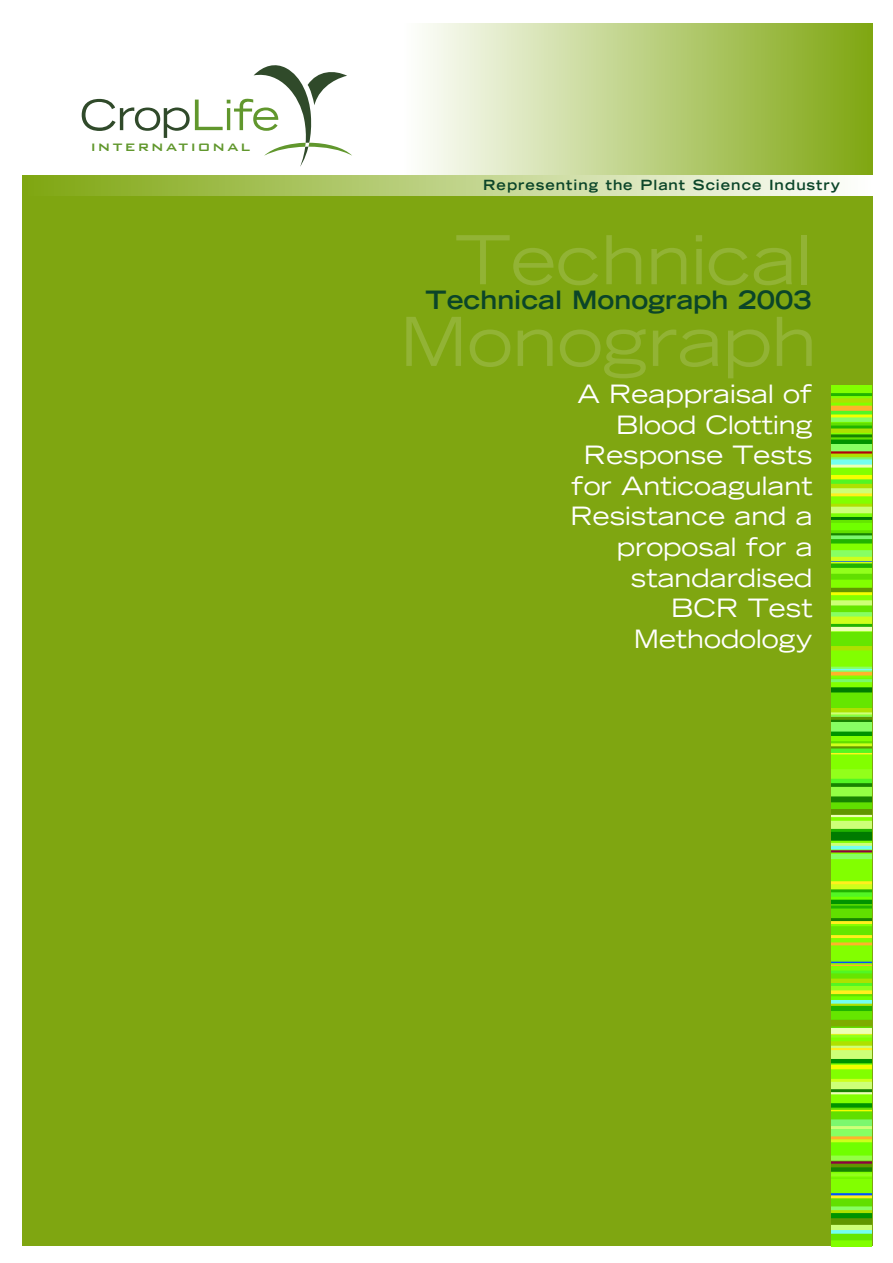
<style>
.page{position:relative;width:893px;height:1263px;background:#fff}
.page>*{position:absolute;margin:0;border:0;box-sizing:border-box;transform-origin:0 0}
.t1{font:expanded 67.5px "Trade Gothic LH";color:#92b335}
.t2{font:expanded 25.35px/30.6px "Trade Gothic LH";color:#fff;text-align:right}
.t3{font:700 expanded 25.35px "Trade Gothic LH";color:#0b4529}
.t4{font:500 17.7px "Bank Gothic BT";letter-spacing:.115em;color:#61972d}
.t5{font:700 expanded 14.1px "Trade Gothic LH";letter-spacing:.075em;color:#0b4529}
</style>
<div class="page">
<svg style="left:82px;top:65px;width:270px;height:102px"></svg>
<div style="left:22px;top:196px;width:850px;height:1050px;background:#7fa611"></div>
<img style="left:401px;top:24px;width:471px;height:152px">
<img style="left:22px;top:176px;width:816px;height:20px">
<img style="left:831px;top:386px;width:40px;height:860px">
<p class="t4" style="left:91px;top:137px;width:161px">international</p>
<p class="t5" style="left:483px;top:176px;width:359px">Representing the Plant Science Industry</p>
<h1 class="t1" style="left:455px;top:216px;width:358px">Technical</h1>
<p class="t3" style="left:425px;top:284px;width:387px">Technical Monograph 2003</p>
<h1 class="t1" style="left:400px;top:297px;width:418px">Monograph</h1>
<p class="t2" style="left:570px;top:378px;width:244px">A Reappraisal of<br>Blood Clotting<br>Response Tests for Anticoagulant<br>Resistance and a proposal for a standardised<br>BCR Test<br>Methodology</p>
</div>
